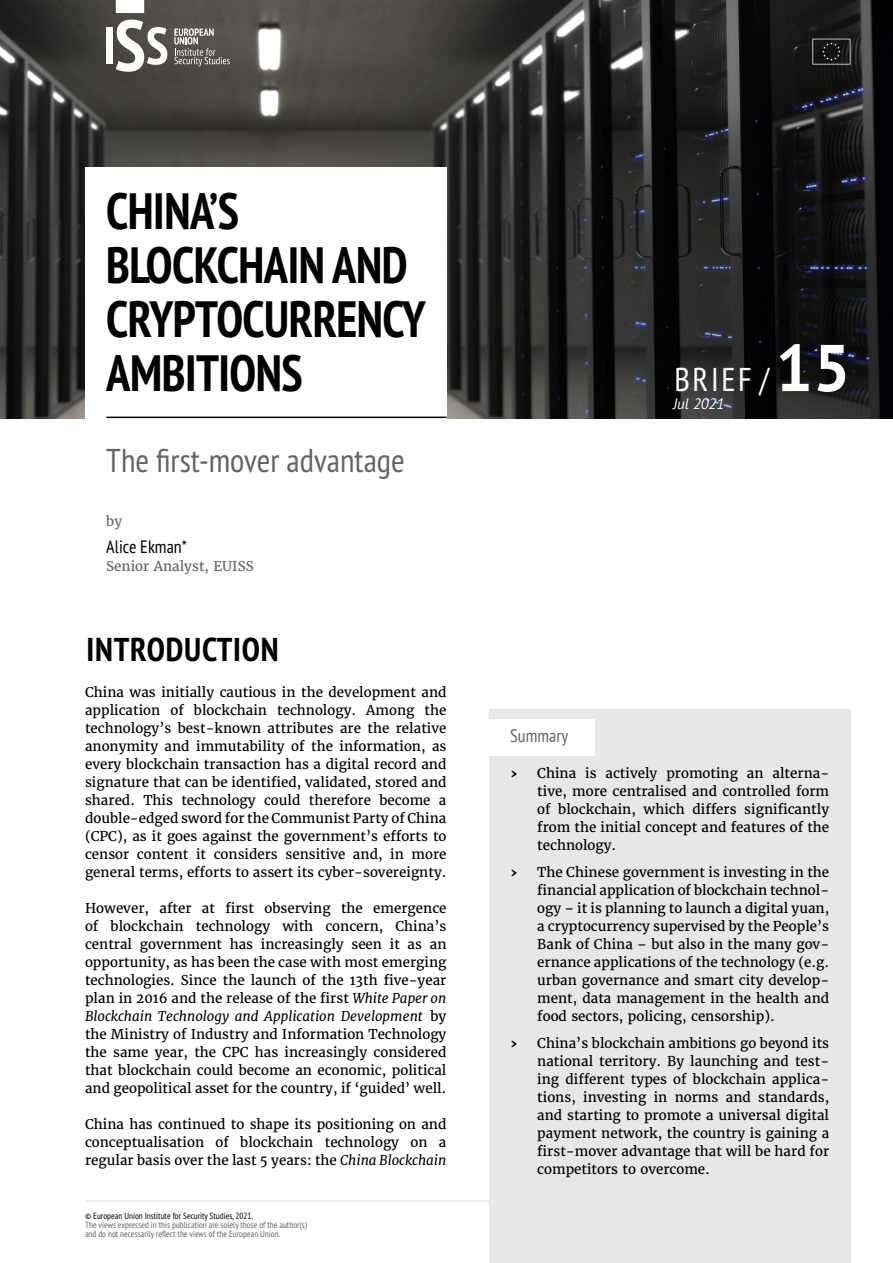
<style>
.page{position:relative;width:893px;height:1263px;background:#fff}
.page>*{position:absolute;margin:0;border:0;box-sizing:border-box;transform-origin:0 0}
._1_title{font:700 condensed 51px/54px "PT Sans Pro";letter-spacing:-.01em;color:#000;scale:.95 1}
._2_subtitle{font:condensed 33px "PT Sans Pro";color:#636466}
._4_1_header{font:700 condensed 33px "PT Sans Pro";letter-spacing:.025em;color:#000}
._0_1_publication_nam{font:condensed 33px "PT Sans Pro";letter-spacing:.08em;color:#fff}
._3_2_author_name{font:condensed 18px "PT Sans Pro";color:#000}
._6_1_summary_header{font:condensed 18px "PT Sans Pro";color:#636466}
._0_2_publication_dat{font:italic 15px "PT Sans";color:#fff}
._4_body{font:13.5px/18px "Merriweather";color:#000;text-align:justify}
._3_1_by_bio{font:13.5px "Merriweather";color:#636466}
.t1{font:700 13.5px "Merriweather";color:#000}
.t2{font:condensed 9px/9px "PT Sans Pro";color:#636466}
.t3{font:condensed 9px "PT Sans Pro";color:#000}
.s1{font-style:italic}
.s2{font-family:"PT Sans";font-weight:700;font-stretch:normal;font-size:66px}
</style>
<div class="page">
<img style="left:0;top:0;width:893px;height:418px">
<hr style="left:85px;top:1200px;width:765px;height:2px;background:#e6e7e8">
<svg style="left:174px;top:28px;width:56px;height:38px;background:#797672"></svg>
<div style="left:106px;top:28px;width:6px;height:36px;background:#fff"></div>
<div style="left:116px;top:0;width:28px;height:13px;background:#fff"></div>
<svg style="left:116px;top:20px;width:51px;height:52px"></svg>
<svg style="left:812px;top:39px;width:38px;height:26px"></svg>
<div style="left:85px;top:168px;width:361px;height:259px;background:#fff"></div>
<hr style="left:106px;top:417px;width:340px;height:1px;background:#000">
<div style="left:489px;top:710px;width:361px;height:553px;background:#e6e7e8"></div>
<div style="left:483px;top:719px;width:112px;height:36px;background:#fff"></div>
<p class="_1_title" style="left:106px;top:183px;width:338px">CHINA’S<br>BLOCKCHAIN AND<br>CRYPTOCURRENCY<br>AMBITIONS</p>
<p class="_2_subtitle" style="left:106px;top:439px;width:300px">The first-mover advantage</p>
<p class="_3_1_by_bio" style="left:106px;top:513px;width:17px">by</p>
<p class="_3_2_author_name" style="left:106px;top:535px;width:82px">Alice Ekman*</p>
<p class="_3_1_by_bio" style="left:106px;top:558px;width:149px">Senior Analyst, EUISS</p>
<p class="_4_1_header" style="left:86px;top:628px;width:194px">INTRODUCTION</p>
<p class="_4_body" style="left:85px;top:683px;width:363px">China was initially cautious in the development and application of blockchain technology. Among the technology’s best-known attributes are the relative anonymity and immutability of the information, as every blockchain transaction has a digital record and signature that can be identified, validated, stored and shared. This technology could therefore become a double-edged sword for the Communist Party of China (CPC), as it goes against the government’s efforts to censor content it considers sensitive and, in more general terms, efforts to assert its cyber-sovereignty.</p>
<p class="_4_body" style="left:85px;top:899px;width:363px">However, after at first observing the emergence of blockchain technology with concern, China’s central government has increasingly seen it as an opportunity, as has been the case with most emerging technologies. Since the launch of the 13th five-year plan in 2016 and the release of the first <span class="s1">White Paper on Blockchain Technology and Application Development</span> by the Ministry of Industry and Information Technology the same year, the CPC has increasingly considered that blockchain could become an economic, political and geopolitical asset for the country, if ‘guided’ well.</p>
<p class="_4_body" style="left:85px;top:1115px;width:363px">China has continued to shape its positioning on and conceptualisation of blockchain technology on a regular basis over the last 5 years: the <span class="s1">China Blockchain</span></p>
<p class="t3" style="left:85px;top:1210px;width:170px">© European Union Institute for Security Studies, 2021.</p>
<p class="t2" style="left:85px;top:1220px;width:223px">The views expressed in this publication are solely those of the author(s) and do not necessarily reflect the views of the European Union.</p>
<p class="_0_1_publication_nam" style="left:674px;top:358px;width:177px">BRIEF / <span class="s2">15</span></p>
<p class="_0_2_publication_dat" style="left:673px;top:394px;width:53px">Jul 2021</p>
<p class="_6_1_summary_header" style="left:510px;top:724px;width:59px">Summary</p>
<p class="t1" style="left:510px;top:765px;width:9px">›</p>
<p class="_4_body" style="left:537px;top:764px;width:293px">China is actively promoting an alterna&shy;tive, more centralised and controlled form of blockchain, which differs significantly from the initial concept and features of the technology.</p>
<p class="t1" style="left:510px;top:864px;width:9px">›</p>
<p class="_4_body" style="left:537px;top:863px;width:293px">The Chinese government is investing in the financial application of blockchain technol&shy;ogy – it is planning to launch a digital yuan, a cryptocurrency supervised by the People’s Bank of China – but also in the many gov&shy;ernance applications of the technology (e.g. urban governance and smart city develop&shy;ment, data management in the health and food sectors, policing, censorship).</p>
<p class="t1" style="left:510px;top:1035px;width:9px">›</p>
<p class="_4_body" style="left:537px;top:1034px;width:293px">China’s blockchain ambitions go beyond its national territory. By launching and test&shy;ing different types of blockchain applica&shy;tions, investing in norms and standards, and starting to promote a universal digital payment network, the country is gaining a first-mover advantage that will be hard for competitors to overcome.</p>
</div>
